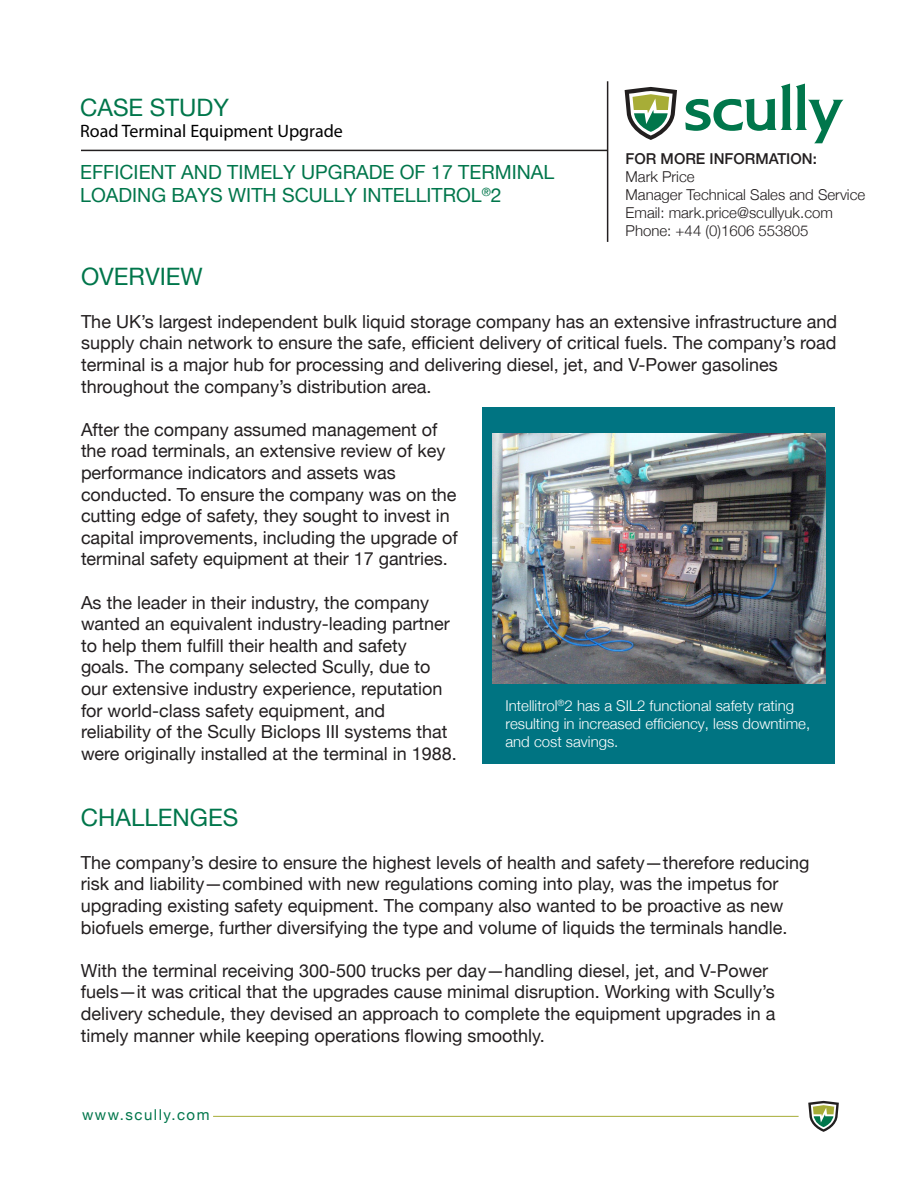
<style>
.page{position:relative;width:918px;height:1188px;background:#fff}
.page>*{position:absolute;margin:0;border:0;box-sizing:border-box;transform-origin:0 0}
.t1{font:24px "Helvetica Neue";color:#00764b}
.t2{font:19.5px/23.4px "Helvetica Neue";color:#00764b}
.t3{font:18px/21.6px "Helvetica Neue";color:#231f20}
.t4{font:18px "Myriad Pro";color:#000}
.t5{font:300 15px/18px "Helvetica Neue";color:#fff}
.t6{font:300 15px/18px "Helvetica Neue";color:#231f20}
.t7{font:500 15px "Helvetica Neue";color:#231f20}
.t8{font:15px "Helvetica Neue";letter-spacing:.1em;color:#00764b}
</style>
<div class="page">
<svg style="left:808px;top:1101px;width:31px;height:31px"></svg>
<hr style="left:213px;top:1116px;width:586px;height:1px;background:#a7ad37">
<svg style="left:685px;top:84px;width:158px;height:59px"></svg>
<svg style="left:625px;top:87px;width:52px;height:53px"></svg>
<hr style="left:81px;top:150px;width:526px;height:1px;background:#231f20">
<hr style="left:607px;top:81px;width:1px;height:161px;background:#231f20">
<div style="left:482px;top:408px;width:353px;height:356px;background:#007482"></div>
<img style="left:492px;top:433px;width:334px;height:250px">
<h1 class="t1" style="left:80px;top:90px;width:150px">CASE STUDY</h1>
<p class="t4" style="left:80px;top:119px;width:264px">Road Terminal Equipment Upgrade</p>
<p class="t2" style="left:80px;top:161px;width:476px">EFFICIENT AND TIMELY UPGRADE OF 17 TERMINAL<br>LOADING BAYS WITH SCULLY INTELLITROL<sup>®</sup>2</p>
<p class="t7" style="left:626px;top:146px;width:193px">FOR MORE INFORMATION:</p>
<p class="t6" style="left:626px;top:166px;width:241px">Mark Price<br>Manager Technical Sales and Service<br>Email: mark.price@scullyuk.com<br>Phone: +44 (0)1606 553805</p>
<h1 class="t1" style="left:81px;top:259px;width:123px">OVERVIEW</h1>
<p class="t3" style="left:81px;top:312px;width:758px">The UK’s largest independent bulk liquid storage company has an extensive infrastructure and supply chain network to ensure the safe, efficient delivery of critical fuels. The company’s road terminal is a major hub for processing and delivering diesel, jet, and V-Power gasolines throughout the company’s distribution area.</p>
<p class="t3" style="left:81px;top:420px;width:378px">After the company assumed management of the road terminals, an extensive review of key performance indicators and assets was conducted. To ensure the company was on the cutting edge of safety, they sought to invest in capital improvements, including the upgrade of terminal safety equipment at their 17 gantries.</p>
<p class="t3" style="left:81px;top:592px;width:377px">As the leader in their industry, the company wanted an equivalent industry-leading partner to help them fulfill their health and safety goals. The company selected Scully, due to our extensive industry experience, reputation for world-class safety equipment, and reliability of the Scully Biclops III systems that were originally installed at the terminal in 1988.</p>
<p class="t5" style="left:505px;top:695px;width:306px">Intellitrol<sup>®</sup>2 has a SIL2 functional safety rating resulting in increased efficiency, less downtime, and cost savings.</p>
<h1 class="t1" style="left:81px;top:800px;width:159px">CHALLENGES</h1>
<p class="t3" style="left:81px;top:853px;width:730px">The company’s desire to ensure the highest levels of health and safety—therefore reducing risk and liability—combined with new regulations coming into play, was the impetus for upgrading existing safety equipment. The company also wanted to be proactive as new biofuels emerge, further diversifying the type and volume of liquids the terminals handle.</p>
<p class="t3" style="left:81px;top:961px;width:696px">With the terminal receiving 300-500 trucks per day—handling diesel, jet, and V-Power fuels—it was critical that the upgrades cause minimal disruption. Working with Scully’s delivery schedule, they devised an approach to complete the equipment upgrades in a timely manner while keeping operations flowing smoothly.</p>
<p class="t8" style="left:82px;top:1104px;width:129px">www.scully.com</p>
</div>
